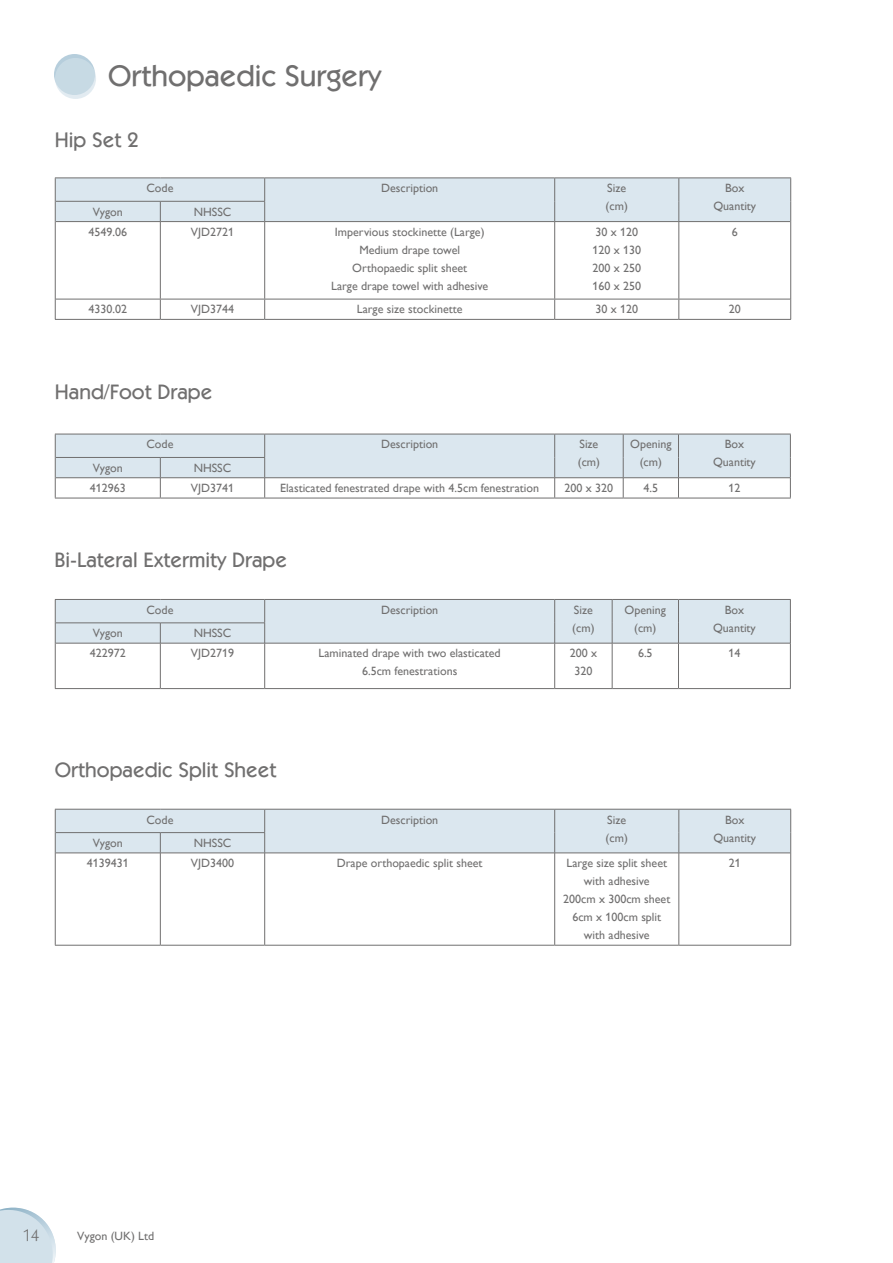
<style>
.page{position:relative;width:893px;height:1263px;background:#fff}
.page>*{position:absolute;margin:0;border:0;box-sizing:border-box;transform-origin:0 0}
.t1{font:500 30px "ITC Kabel Std";color:#706f6f}
.t2{font:500 21px "ITC Kabel Std";color:#706f6f}
.t3{font:16.5px "ITC Kabel Std";color:#706f6f}
.t4{font:12px/18px "Gill Alt One";color:#706f6f;text-align:center}
.t5{font:12px "Gill Sans";color:#706f6f}
</style>
<div class="page">
<svg style="left:0;top:1207px;width:56px;height:56px"></svg>
<div style="left:54px;top:54px;width:41px;height:41px;background:#b6cedc;border-radius:50%"></div>
<svg style="left:55px;top:58px;width:41px;height:41px"></svg>
<hr style="left:160px;top:222px;width:1px;height:77px;background:#706f6f">
<hr style="left:264px;top:222px;width:1px;height:77px;background:#706f6f">
<hr style="left:554px;top:222px;width:1px;height:77px;background:#706f6f">
<hr style="left:679px;top:222px;width:1px;height:77px;background:#706f6f">
<svg style="left:160px;top:300px;width:1px;height:19px"></svg>
<svg style="left:264px;top:300px;width:1px;height:19px"></svg>
<svg style="left:554px;top:300px;width:1px;height:19px"></svg>
<svg style="left:679px;top:300px;width:1px;height:19px"></svg>
<hr style="left:55px;top:177px;width:105px;height:1px;background:#706f6f">
<hr style="left:160px;top:177px;width:105px;height:1px;background:#706f6f">
<hr style="left:265px;top:177px;width:290px;height:1px;background:#706f6f">
<hr style="left:555px;top:177px;width:124px;height:1px;background:#706f6f">
<hr style="left:679px;top:177px;width:112px;height:1px;background:#706f6f">
<svg style="left:55px;top:178px;width:736px;height:44px"></svg>
<hr style="left:55px;top:222px;width:1px;height:77px;background:#706f6f">
<hr style="left:790px;top:222px;width:1px;height:77px;background:#706f6f">
<svg style="left:55px;top:299px;width:1px;height:20px"></svg>
<svg style="left:790px;top:299px;width:1px;height:20px"></svg>
<hr style="left:56px;top:299px;width:104px;height:1px;background:#706f6f">
<hr style="left:160px;top:299px;width:105px;height:1px;background:#706f6f">
<hr style="left:265px;top:299px;width:290px;height:1px;background:#706f6f">
<hr style="left:555px;top:299px;width:124px;height:1px;background:#706f6f">
<hr style="left:679px;top:299px;width:111px;height:1px;background:#706f6f">
<hr style="left:55px;top:319px;width:105px;height:1px;background:#706f6f">
<hr style="left:160px;top:319px;width:105px;height:1px;background:#706f6f">
<hr style="left:265px;top:319px;width:290px;height:1px;background:#706f6f">
<hr style="left:555px;top:319px;width:124px;height:1px;background:#706f6f">
<hr style="left:679px;top:319px;width:112px;height:1px;background:#706f6f">
<svg style="left:55px;top:434px;width:736px;height:64px"></svg>
<hr style="left:55px;top:498px;width:105px;height:1px;background:#706f6f">
<hr style="left:160px;top:498px;width:105px;height:1px;background:#706f6f">
<hr style="left:265px;top:498px;width:290px;height:1px;background:#706f6f">
<hr style="left:555px;top:498px;width:68px;height:1px;background:#706f6f">
<hr style="left:623px;top:498px;width:55px;height:1px;background:#706f6f">
<hr style="left:678px;top:498px;width:113px;height:1px;background:#706f6f">
<hr style="left:56px;top:643px;width:104px;height:1px;background:#706f6f">
<hr style="left:160px;top:643px;width:105px;height:1px;background:#706f6f">
<hr style="left:160px;top:643px;width:1px;height:45px;background:#706f6f">
<hr style="left:265px;top:643px;width:290px;height:1px;background:#706f6f">
<hr style="left:264px;top:643px;width:1px;height:45px;background:#706f6f">
<hr style="left:555px;top:643px;width:57px;height:1px;background:#706f6f">
<hr style="left:554px;top:643px;width:1px;height:45px;background:#706f6f">
<hr style="left:612px;top:643px;width:66px;height:1px;background:#706f6f">
<hr style="left:612px;top:643px;width:1px;height:45px;background:#706f6f">
<hr style="left:678px;top:643px;width:112px;height:1px;background:#706f6f">
<hr style="left:678px;top:643px;width:1px;height:45px;background:#706f6f">
<svg style="left:55px;top:599px;width:736px;height:44px"></svg>
<hr style="left:55px;top:643px;width:1px;height:45px;background:#706f6f">
<hr style="left:790px;top:643px;width:1px;height:45px;background:#706f6f">
<hr style="left:55px;top:688px;width:105px;height:1px;background:#706f6f">
<hr style="left:160px;top:688px;width:105px;height:1px;background:#706f6f">
<hr style="left:265px;top:688px;width:290px;height:1px;background:#706f6f">
<hr style="left:555px;top:688px;width:57px;height:1px;background:#706f6f">
<hr style="left:612px;top:688px;width:66px;height:1px;background:#706f6f">
<hr style="left:678px;top:688px;width:113px;height:1px;background:#706f6f">
<hr style="left:56px;top:853px;width:104px;height:1px;background:#706f6f">
<hr style="left:160px;top:853px;width:105px;height:1px;background:#706f6f">
<hr style="left:160px;top:853px;width:1px;height:92px;background:#706f6f">
<hr style="left:265px;top:853px;width:290px;height:1px;background:#706f6f">
<hr style="left:264px;top:853px;width:1px;height:92px;background:#706f6f">
<hr style="left:555px;top:853px;width:124px;height:1px;background:#706f6f">
<hr style="left:554px;top:853px;width:1px;height:92px;background:#706f6f">
<hr style="left:679px;top:853px;width:111px;height:1px;background:#706f6f">
<hr style="left:679px;top:853px;width:1px;height:92px;background:#706f6f">
<svg style="left:55px;top:809px;width:736px;height:44px"></svg>
<hr style="left:55px;top:853px;width:1px;height:92px;background:#706f6f">
<hr style="left:790px;top:853px;width:1px;height:92px;background:#706f6f">
<hr style="left:55px;top:945px;width:105px;height:1px;background:#706f6f">
<hr style="left:160px;top:945px;width:105px;height:1px;background:#706f6f">
<hr style="left:265px;top:945px;width:290px;height:1px;background:#706f6f">
<hr style="left:555px;top:945px;width:124px;height:1px;background:#706f6f">
<hr style="left:679px;top:945px;width:112px;height:1px;background:#706f6f">
<p class="t1" style="left:108px;top:58px;width:275px">Orthopaedic Surgery</p>
<p class="t2" style="left:55px;top:127px;width:86px">Hip Set 2</p>
<p class="t4" style="left:146px;top:179px;width:28px">Code</p>
<p class="t4" style="left:381px;top:179px;width:59px">Description</p>
<p class="t4" style="left:607px;top:179px;width:20px">Size</p>
<p class="t4" style="left:606px;top:197px;width:24px">(cm)</p>
<p class="t4" style="left:93px;top:202px;width:32px">Vygon</p>
<p class="t4" style="left:194px;top:202px;width:39px">NHSSC</p>
<p class="t4" style="left:88px;top:223px;width:40px">4549.06</p>
<p class="t4" style="left:191px;top:223px;width:45px">VJD2721</p>
<p class="t4" style="left:335px;top:223px;width:151px">Impervious stockinette (Large)<br>Medium drape towel</p>
<p class="t4" style="left:352px;top:259px;width:117px">Orthopaedic split sheet</p>
<p class="t4" style="left:331px;top:277px;width:159px">Large drape towel with adhesive</p>
<p class="t4" style="left:595px;top:223px;width:44px">30 x 120</p>
<p class="t4" style="left:592px;top:241px;width:50px">120 x 130</p>
<p class="t4" style="left:592px;top:259px;width:50px">200 x 250</p>
<p class="t4" style="left:592px;top:277px;width:50px">160 x 250</p>
<p class="t4" style="left:725px;top:179px;width:21px">Box</p>
<p class="t4" style="left:713px;top:197px;width:44px">Quantity</p>
<p class="t4" style="left:732px;top:223px;width:7px">6</p>
<p class="t4" style="left:88px;top:300px;width:40px">4330.02</p>
<p class="t4" style="left:191px;top:300px;width:45px">VJD3744</p>
<p class="t4" style="left:357px;top:300px;width:107px">Large size stockinette</p>
<p class="t4" style="left:595px;top:300px;width:44px">30 x 120</p>
<p class="t4" style="left:729px;top:300px;width:13px">20</p>
<p class="t2" style="left:55px;top:379px;width:159px">Hand/Foot Drape</p>
<p class="t4" style="left:146px;top:435px;width:28px">Code</p>
<p class="t4" style="left:381px;top:435px;width:59px">Description</p>
<p class="t4" style="left:579px;top:435px;width:20px">Size</p>
<p class="t4" style="left:578px;top:453px;width:24px">(cm)</p>
<p class="t4" style="left:630px;top:435px;width:43px">Opening</p>
<p class="t4" style="left:640px;top:453px;width:24px">(cm)</p>
<p class="t4" style="left:725px;top:435px;width:21px">Box</p>
<p class="t4" style="left:713px;top:453px;width:44px">Quantity</p>
<p class="t4" style="left:93px;top:459px;width:32px">Vygon</p>
<p class="t4" style="left:194px;top:459px;width:39px">NHSSC</p>
<p class="t4" style="left:90px;top:479px;width:37px">412963</p>
<p class="t4" style="left:191px;top:479px;width:45px">VJD3741</p>
<p class="t4" style="left:280px;top:479px;width:260px">Elasticated fenestrated drape with 4.5cm fenestration</p>
<p class="t4" style="left:565px;top:479px;width:50px">200 x 320</p>
<p class="t4" style="left:643px;top:479px;width:16px">4.5</p>
<p class="t4" style="left:728px;top:479px;width:13px">12</p>
<p class="t2" style="left:55px;top:547px;width:234px">Bi-Lateral Extermity Drape</p>
<p class="t4" style="left:146px;top:601px;width:28px">Code</p>
<p class="t4" style="left:381px;top:601px;width:59px">Description</p>
<p class="t4" style="left:574px;top:601px;width:20px">Size</p>
<p class="t4" style="left:572px;top:619px;width:24px">(cm)</p>
<p class="t4" style="left:625px;top:601px;width:43px">Opening (cm)</p>
<p class="t4" style="left:725px;top:601px;width:21px">Box</p>
<p class="t4" style="left:713px;top:619px;width:44px">Quantity</p>
<p class="t4" style="left:93px;top:624px;width:32px">Vygon</p>
<p class="t4" style="left:194px;top:624px;width:39px">NHSSC</p>
<p class="t4" style="left:90px;top:644px;width:37px">422972</p>
<p class="t4" style="left:191px;top:644px;width:45px">VJD2719</p>
<p class="t4" style="left:319px;top:644px;width:184px">Laminated drape with two elasticated<br>6.5cm fenestrations</p>
<p class="t4" style="left:570px;top:644px;width:29px">200 x<br>320</p>
<p class="t4" style="left:638px;top:644px;width:16px">6.5</p>
<p class="t4" style="left:728px;top:644px;width:13px">14</p>
<p class="t2" style="left:55px;top:757px;width:223px">Orthopaedic Split Sheet</p>
<p class="t4" style="left:146px;top:810px;width:28px">Code</p>
<p class="t4" style="left:381px;top:810px;width:59px">Description</p>
<p class="t4" style="left:607px;top:810px;width:20px">Size</p>
<p class="t4" style="left:606px;top:828px;width:24px">(cm)</p>
<p class="t4" style="left:725px;top:810px;width:21px">Box</p>
<p class="t4" style="left:713px;top:828px;width:44px">Quantity</p>
<p class="t4" style="left:93px;top:834px;width:32px">Vygon</p>
<p class="t4" style="left:194px;top:834px;width:39px">NHSSC</p>
<p class="t4" style="left:87px;top:854px;width:43px">4139431</p>
<p class="t4" style="left:191px;top:854px;width:45px">VJD3400</p>
<p class="t4" style="left:337px;top:854px;width:147px">Drape orthopaedic split sheet</p>
<p class="t4" style="left:563px;top:854px;width:109px">Large size split sheet with adhesive<br>200cm x 300cm sheet<br>6cm x 100cm split with adhesive</p>
<p class="t4" style="left:729px;top:854px;width:13px">21</p>
<h3 class="t3" style="left:23px;top:1226px;width:18px">14</h3>
<p class="t5" style="left:77px;top:1229px;width:78px">Vygon (UK) Ltd</p>
</div>
